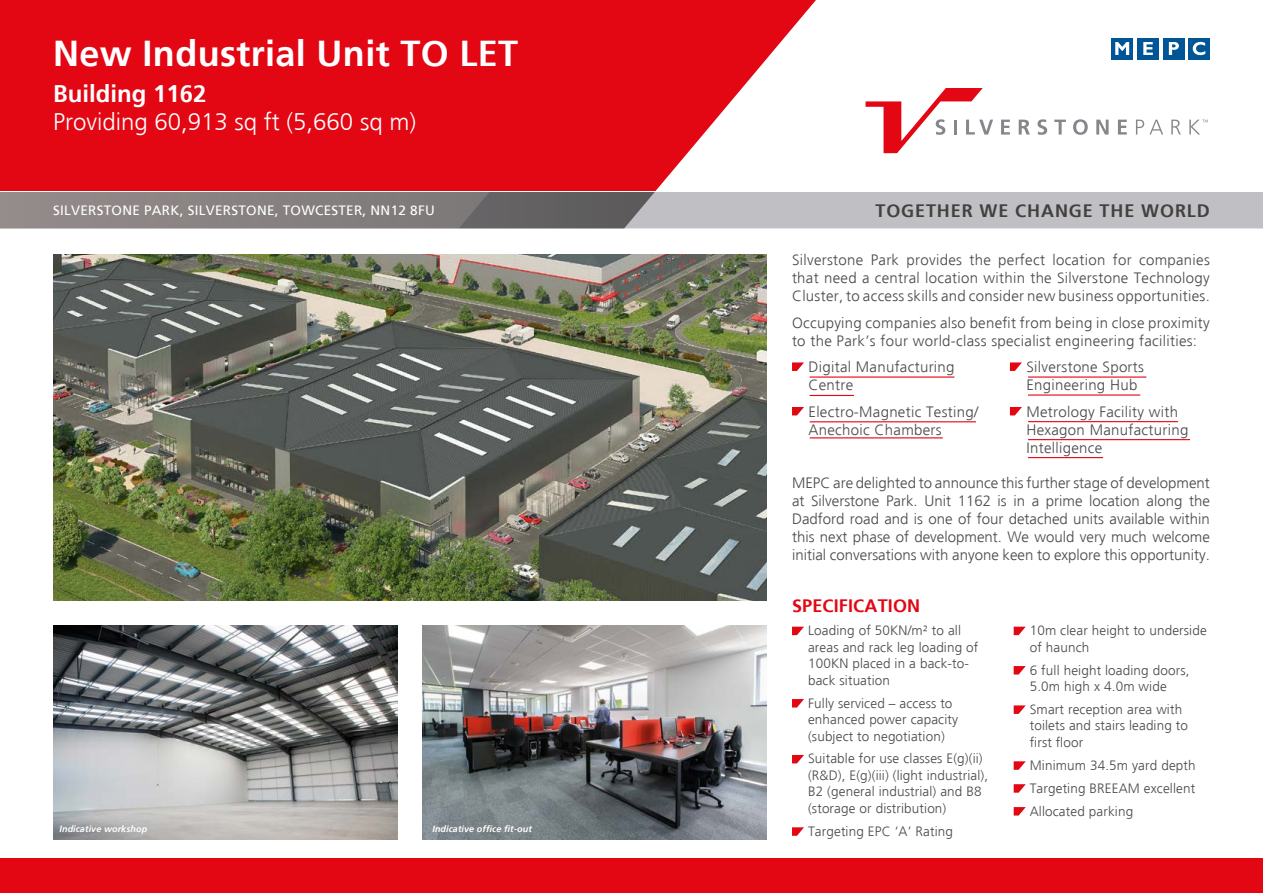
<style>
.page{position:relative;width:1263px;height:893px;background:#fff}
.page>*{position:absolute;margin:0;border:0;box-sizing:border-box;transform-origin:0 0}
.t1{font:700 36px "Frutiger";letter-spacing:.01em;color:#fff}
.t2{font:300 24px "Frutiger";color:#fff}
.t3{font:700 24px "Frutiger";color:#fff}
.t4{font:700 18px "Frutiger";letter-spacing:.05em;color:#44403f}
.t5{font:700 18px "Frutiger";letter-spacing:.01em;color:#e30613}
.t6{font:300 15px/18px "Frutiger";letter-spacing:.02em;color:#4a4a49}
.t7{font:300 13.5px/16.5px "Frutiger";letter-spacing:.01em;color:#4a4a49}
.t8{font:13.5px "Frutiger";letter-spacing:.02em;color:#fff}
.t9{font:italic 700 9px "Frutiger";letter-spacing:.01em;color:#fff}
</style>
<div class="page">
<svg style="left:792px;top:362px;width:12px;height:9px"></svg>
<svg style="left:792px;top:407px;width:12px;height:8px"></svg>
<svg style="left:1010px;top:362px;width:12px;height:9px"></svg>
<svg style="left:1010px;top:407px;width:12px;height:8px"></svg>
<div style="left:717px;top:192px;width:546px;height:37px;background:#c0c0c4"></div>
<svg style="left:641px;top:192px;width:76px;height:37px;background:#bcbcc0"></svg>
<svg style="left:0;top:192px;width:641px;height:37px;background:#807b7b"></svg>
<svg style="left:865px;top:88px;width:128px;height:65px"></svg>
<svg style="left:1001px;top:120px;width:9px;height:15px"></svg>
<svg style="left:1019px;top:120px;width:11px;height:15px"></svg>
<svg style="left:1037px;top:119px;width:10px;height:16px"></svg>
<svg style="left:1054px;top:120px;width:12px;height:15px"></svg>
<svg style="left:1073px;top:119px;width:15px;height:16px"></svg>
<svg style="left:1096px;top:120px;width:12px;height:15px"></svg>
<svg style="left:1118px;top:120px;width:9px;height:15px"></svg>
<svg style="left:1136px;top:120px;width:27px;height:15px"></svg>
<svg style="left:1171px;top:120px;width:10px;height:15px"></svg>
<svg style="left:1189px;top:120px;width:19px;height:15px"></svg>
<svg style="left:0;top:0;width:816px;height:191px;background:#e51e2a"></svg>
<div style="left:0;top:859px;width:1263px;height:34px;background:#e30613"></div>
<img style="left:423px;top:626px;width:343px;height:214px">
<div style="left:1111px;top:38px;width:22px;height:21px;background:#005597"></div>
<div style="left:1137px;top:38px;width:21px;height:21px;background:#005597"></div>
<div style="left:1163px;top:38px;width:21px;height:21px;background:#005597"></div>
<div style="left:1188px;top:38px;width:22px;height:21px;background:#005597"></div>
<svg style="left:1169px;top:42px;width:10px;height:13px"></svg>
<svg style="left:1115px;top:42px;width:14px;height:13px"></svg>
<svg style="left:1143px;top:42px;width:10px;height:13px"></svg>
<svg style="left:1193px;top:42px;width:12px;height:13px"></svg>
<img style="left:53px;top:626px;width:344px;height:214px">
<hr style="left:810px;top:376px;width:144px;height:2px;background:#e30613">
<hr style="left:1028px;top:376px;width:118px;height:2px;background:#e30613">
<hr style="left:810px;top:395px;width:44px;height:1px;background:#e30613">
<hr style="left:1028px;top:394px;width:112px;height:2px;background:#e30613">
<hr style="left:810px;top:421px;width:166px;height:1px;background:#e30613">
<hr style="left:1028px;top:421px;width:150px;height:1px;background:#e30613">
<hr style="left:810px;top:437px;width:133px;height:1px;background:#e30613">
<hr style="left:1028px;top:439px;width:162px;height:1px;background:#e30613">
<hr style="left:1028px;top:457px;width:75px;height:1px;background:#e30613">
<svg style="left:792px;top:627px;width:12px;height:8px"></svg>
<svg style="left:792px;top:699px;width:12px;height:8px"></svg>
<svg style="left:792px;top:755px;width:12px;height:8px"></svg>
<svg style="left:792px;top:827px;width:12px;height:9px"></svg>
<svg style="left:1014px;top:627px;width:12px;height:8px"></svg>
<svg style="left:1014px;top:666px;width:12px;height:8px"></svg>
<svg style="left:1014px;top:705px;width:12px;height:9px"></svg>
<svg style="left:1014px;top:761px;width:12px;height:9px"></svg>
<svg style="left:1014px;top:784px;width:12px;height:9px"></svg>
<svg style="left:1014px;top:807px;width:12px;height:8px"></svg>
<img style="left:53px;top:254px;width:713px;height:346px">
<h1 class="t1" style="left:53px;top:37px;width:467px">New Industrial Unit TO LET</h1>
<h2 class="t3" style="left:53px;top:83px;width:155px">Building 1162</h2>
<h2 class="t2" style="left:53px;top:112px;width:364px">Providing 60,913 sq ft (5,660 sq m)</h2>
<p class="t8" style="left:53px;top:204px;width:383px">SILVERSTONE PARK, SILVERSTONE, TOWCESTER, NN12 8FU</p>
<p class="t9" style="left:60px;top:825px;width:89px">Indicative workshop</p>
<p class="t9" style="left:432px;top:825px;width:101px">Indicative office fit-out</p>
<p class="t4" style="left:875px;top:202px;width:336px">TOGETHER WE CHANGE THE WORLD</p>
<p class="t6" style="left:792px;top:253px;width:419px;text-align:justify">Silverstone Park provides the perfect location for companies that need a central location within the Silverstone Technology Cluster, to access skills and consider new business opportunities.</p>
<p class="t6" style="left:792px;top:315px;width:419px">Occupying companies also benefit from being in close proximity to the Park’s four world-class specialist engineering facilities:</p>
<p class="t6" style="left:808px;top:360px;width:148px">Digital Manufacturing<br>Centre</p>
<p class="t6" style="left:808px;top:404px;width:171px">Electro-Magnetic Testing/<br>Anechoic Chambers</p>
<p class="t6" style="left:1026px;top:360px;width:119px">Silverstone Sports<br>Engineering Hub</p>
<p class="t6" style="left:1026px;top:404px;width:163px">Metrology Facility with<br>Hexagon Manufacturing<br>Intelligence</p>
<p class="t6" style="left:792px;top:475px;width:419px;text-align:justify">MEPC are delighted to announce this further stage of development at Silverstone Park. Unit 1162 is in a prime location along the Dadford road and is one of four detached units available within this next phase of development. We would very much welcome initial conversations with anyone keen to explore this opportunity.</p>
<p class="t5" style="left:792px;top:597px;width:130px">SPECIFICATION</p>
<p class="t7" style="left:808px;top:623px;width:172px">Loading of 50KN/m² to all areas and rack leg loading of<br>100KN placed in a back-to&shy;back situation</p>
<p class="t7" style="left:808px;top:696px;width:151px">Fully serviced – access to enhanced power capacity (subject to negotiation)</p>
<p class="t7" style="left:808px;top:752px;width:182px">Suitable for use classes E(g)(ii) (R&amp;D), E(g)(iii) (light industrial),<br>B2 (general industrial) and B8 (storage or distribution)</p>
<p class="t7" style="left:808px;top:824px;width:146px">Targeting EPC ‘A’ Rating</p>
<p class="t7" style="left:1030px;top:623px;width:179px">10m clear height to underside of haunch</p>
<p class="t7" style="left:1030px;top:663px;width:161px">6 full height loading doors,<br>5.0m high x 4.0m wide</p>
<p class="t7" style="left:1030px;top:702px;width:160px">Smart reception area with toilets and stairs leading to first floor</p>
<p class="t7" style="left:1030px;top:755px;width:167px;line-height:23px;text-align:justify">Minimum 34.5m yard depth Targeting BREEAM excellent Allocated parking</p>
</div>
